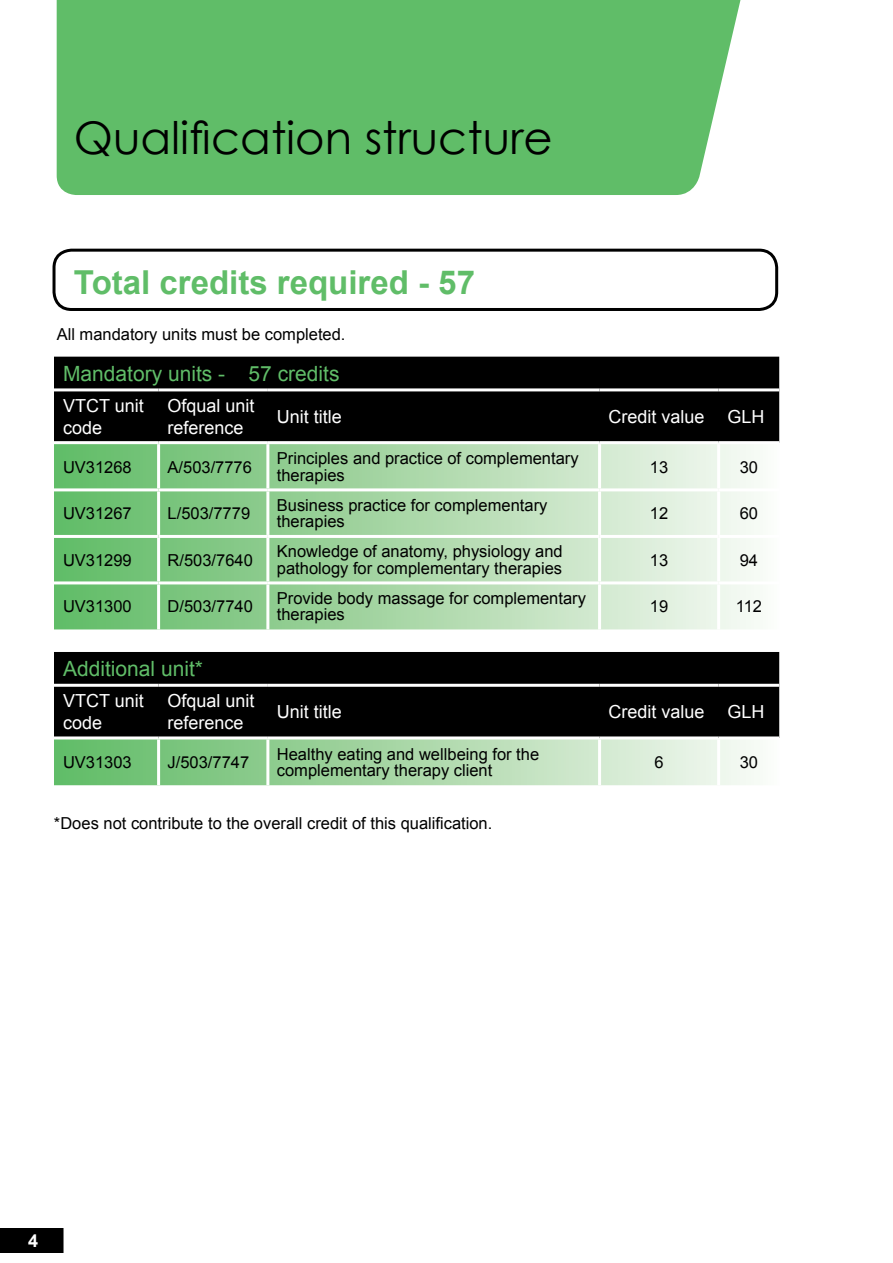
<style>
.page{position:relative;width:893px;height:1263px;background:#fff}
.page>*{position:absolute;margin:0;border:0;box-sizing:border-box;transform-origin:0 0}
.t1{font:45px "Century Gothic";color:#000}
.t2{font:700 33px "Arial";color:#60bd68}
.t3{font:21px "Arial";color:#60bd68}
.t4{font:18px/21.6px "Arial";color:#fff}
.t5{font:700 18px "Arial";color:#fff}
.t6{font:16.5px/16.5px "Arial";color:#000}
</style>
<div class="page">
<div style="left:56px;top:0;width:685px;height:195px;background:#60bd68"></div>
<div style="left:54px;top:357px;width:725px;height:84px;background:#000"></div>
<svg style="left:54px;top:444px;width:700px;height:185px;background:#a9d8a9"></svg>
<hr style="left:157px;top:444px;width:3px;height:44px;background:#fff">
<hr style="left:266px;top:444px;width:3px;height:44px;background:#fff">
<hr style="left:598px;top:444px;width:3px;height:44px;background:#fff">
<hr style="left:717px;top:444px;width:3px;height:44px;background:#fff">
<hr style="left:54px;top:488px;width:105px;height:3px;background:#fff">
<hr style="left:159px;top:488px;width:109px;height:3px;background:#fff">
<hr style="left:157px;top:491px;width:3px;height:44px;background:#fff">
<hr style="left:268px;top:488px;width:332px;height:3px;background:#fff">
<hr style="left:266px;top:491px;width:3px;height:44px;background:#fff">
<hr style="left:600px;top:488px;width:119px;height:3px;background:#fff">
<hr style="left:598px;top:491px;width:3px;height:44px;background:#fff">
<hr style="left:719px;top:488px;width:60px;height:3px;background:#fff">
<hr style="left:717px;top:491px;width:3px;height:44px;background:#fff">
<hr style="left:54px;top:535px;width:105px;height:3px;background:#fff">
<hr style="left:159px;top:535px;width:109px;height:3px;background:#fff">
<hr style="left:157px;top:538px;width:3px;height:43px;background:#fff">
<hr style="left:268px;top:535px;width:332px;height:3px;background:#fff">
<hr style="left:266px;top:538px;width:3px;height:43px;background:#fff">
<hr style="left:600px;top:535px;width:119px;height:3px;background:#fff">
<hr style="left:598px;top:538px;width:3px;height:43px;background:#fff">
<hr style="left:719px;top:535px;width:60px;height:3px;background:#fff">
<hr style="left:717px;top:538px;width:3px;height:43px;background:#fff">
<hr style="left:54px;top:581px;width:105px;height:3px;background:#fff">
<hr style="left:159px;top:581px;width:109px;height:3px;background:#fff">
<hr style="left:157px;top:584px;width:3px;height:45px;background:#fff">
<hr style="left:268px;top:581px;width:332px;height:3px;background:#fff">
<hr style="left:266px;top:584px;width:3px;height:45px;background:#fff">
<hr style="left:600px;top:581px;width:119px;height:3px;background:#fff">
<hr style="left:598px;top:584px;width:3px;height:45px;background:#fff">
<hr style="left:719px;top:581px;width:60px;height:3px;background:#fff">
<hr style="left:717px;top:584px;width:3px;height:45px;background:#fff">
<hr style="left:54px;top:388px;width:105px;height:3px;background:#fff">
<hr style="left:159px;top:388px;width:109px;height:3px;background:#fff">
<hr style="left:268px;top:388px;width:332px;height:3px;background:#fff">
<hr style="left:600px;top:388px;width:119px;height:3px;background:#fff">
<hr style="left:719px;top:388px;width:60px;height:3px;background:#fff">
<div style="left:54px;top:652px;width:725px;height:84px;background:#000"></div>
<svg style="left:54px;top:739px;width:700px;height:46px;background:#aad8aa"></svg>
<hr style="left:157px;top:739px;width:3px;height:46px;background:#fff">
<hr style="left:266px;top:739px;width:3px;height:46px;background:#fff">
<hr style="left:598px;top:739px;width:3px;height:46px;background:#fff">
<hr style="left:717px;top:739px;width:3px;height:46px;background:#fff">
<hr style="left:54px;top:684px;width:105px;height:3px;background:#fff">
<hr style="left:159px;top:684px;width:109px;height:3px;background:#fff">
<hr style="left:268px;top:684px;width:332px;height:3px;background:#fff">
<hr style="left:600px;top:684px;width:119px;height:3px;background:#fff">
<hr style="left:719px;top:684px;width:60px;height:3px;background:#fff">
<div style="left:53px;top:249px;width:725px;height:62px;border:3px solid #000;border-radius:18px"></div>
<div style="left:0;top:1228px;width:63px;height:25px;background:#000"></div>
<h1 class="t1" style="left:74px;top:106px;width:480px">Qualification structure</h1>
<h2 class="t2" style="left:74px;top:260px;width:403px">Total credits required - 57</h2>
<p class="t6" style="left:57px;top:326px;width:290px">All mandatory units must be completed.</p>
<p class="t3" style="left:63px;top:360px;width:278px">Mandatory units - 57 credits</p>
<p class="t4" style="left:63px;top:395px;width:82px">VTCT unit code</p>
<p class="t4" style="left:168px;top:395px;width:89px">Ofqual unit reference</p>
<p class="t4" style="left:277px;top:406px;width:67px">Unit title</p>
<p class="t4" style="left:609px;top:406px;width:98px">Credit value</p>
<p class="t4" style="left:728px;top:406px;width:39px">GLH</p>
<p class="t6" style="left:63px;top:459px;width:70px">UV31268</p>
<p class="t6" style="left:168px;top:459px;width:86px">A/503/7776</p>
<p class="t6" style="left:277px;top:450px;width:303px">Principles and practice of complementary therapies</p>
<p class="t6" style="left:650px;top:459px;width:20px">13</p>
<p class="t6" style="left:740px;top:459px;width:20px">30</p>
<p class="t6" style="left:63px;top:505px;width:70px">UV31267</p>
<p class="t6" style="left:168px;top:505px;width:84px">L/503/7779</p>
<p class="t6" style="left:277px;top:497px;width:272px">Business practice for complementary therapies</p>
<p class="t6" style="left:650px;top:505px;width:20px">12</p>
<p class="t6" style="left:740px;top:505px;width:20px">60</p>
<p class="t6" style="left:63px;top:552px;width:70px">UV31299</p>
<p class="t6" style="left:168px;top:552px;width:87px">R/503/7640</p>
<p class="t6" style="left:277px;top:544px;width:287px">Knowledge of anatomy, physiology and pathology for complementary therapies</p>
<p class="t6" style="left:650px;top:552px;width:20px">13</p>
<p class="t6" style="left:740px;top:552px;width:20px">94</p>
<p class="t6" style="left:63px;top:598px;width:70px">UV31300</p>
<p class="t6" style="left:168px;top:598px;width:87px">D/503/7740</p>
<p class="t6" style="left:277px;top:590px;width:311px">Provide body massage for complementary therapies</p>
<p class="t6" style="left:650px;top:598px;width:20px">19</p>
<p class="t6" style="left:736px;top:598px;width:28px">112</p>
<p class="t3" style="left:63px;top:655px;width:142px">Additional unit*</p>
<p class="t4" style="left:63px;top:690px;width:82px">VTCT unit code</p>
<p class="t4" style="left:168px;top:690px;width:89px">Ofqual unit reference</p>
<p class="t4" style="left:277px;top:701px;width:67px">Unit title</p>
<p class="t4" style="left:609px;top:701px;width:98px">Credit value</p>
<p class="t4" style="left:728px;top:701px;width:39px">GLH</p>
<p class="t6" style="left:63px;top:754px;width:70px">UV31303</p>
<p class="t6" style="left:168px;top:754px;width:83px">J/503/7747</p>
<p class="t6" style="left:277px;top:746px;width:264px">Healthy eating and wellbeing for the complementary therapy client</p>
<p class="t6" style="left:654px;top:754px;width:11px">6</p>
<p class="t6" style="left:740px;top:754px;width:20px">30</p>
<p class="t6" style="left:54px;top:815px;width:440px">*Does not contribute to the overall credit of this qualification.</p>
<p class="t5" style="left:28px;top:1229px;width:12px">4</p>
</div>
